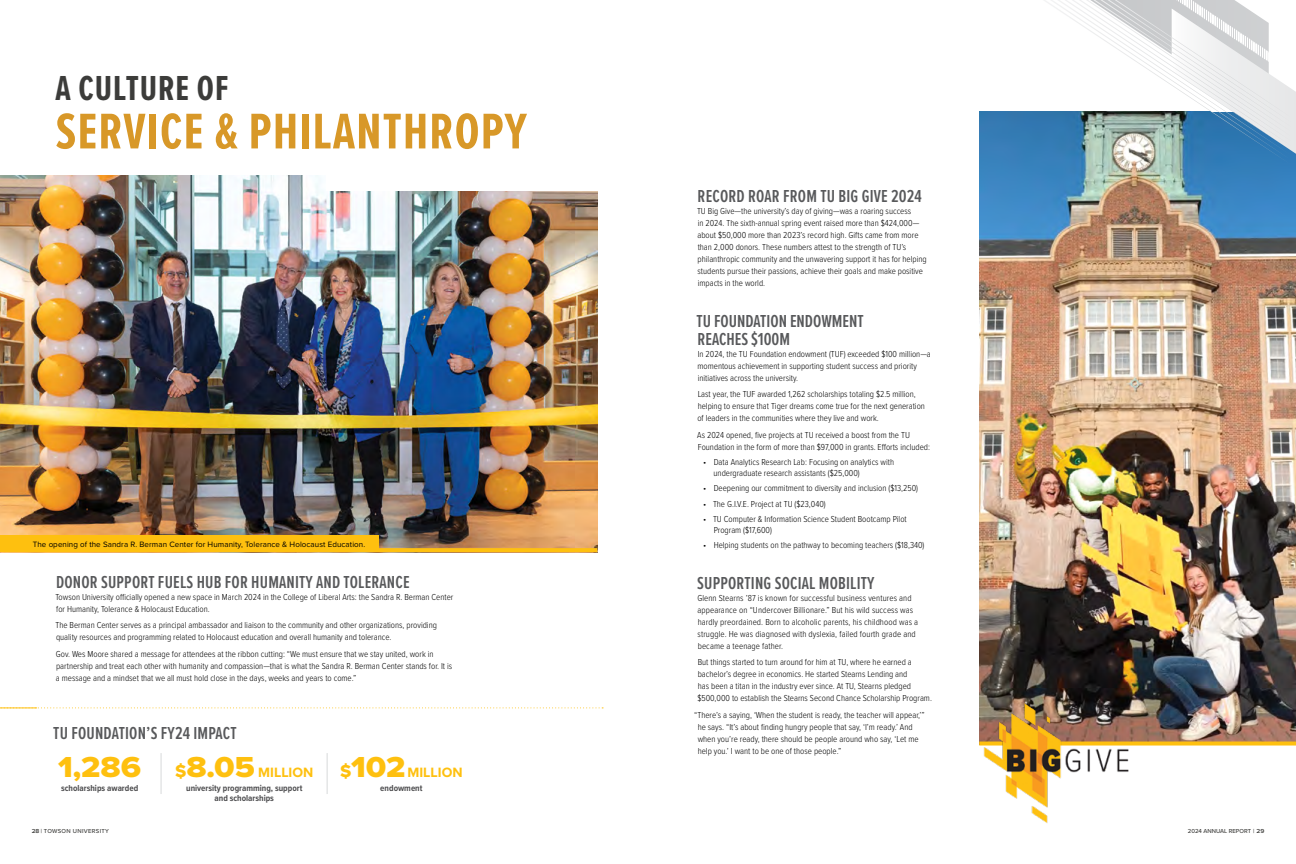
<style>
.page{position:relative;width:1296px;height:864px;background:#fff}
.page>*{position:absolute;margin:0;border:0;box-sizing:border-box;transform-origin:0 0}
.t1{font:700 52px "Proxima Nova Ex Cn";letter-spacing:.025em;color:#d89828}
.t2{font:700 36px "Proxima Nova Ex Cn";letter-spacing:.025em;color:#3c3c3a}
.t3{font:30px "Proxima Nova Wide Extrabld";color:#fec00f}
.t4{font:600 18px/18px "Proxima Nova Ex Cn";letter-spacing:.01em;color:#58595b}
.t5{font:700 14px "Proxima Nova";color:#fec00f}
.t6{font:300 9px/12px "Proxima Nova Cond";color:#000}
.t7{font:700 9px/10px "Proxima Nova Cond";color:#4d4d4f;text-align:center}
.t8{font:8px "Proxima Nova";letter-spacing:.01em;color:#000}
.t9{font:500 6px "Proxima Nova";letter-spacing:.05em;color:#3c3c3a}
.t10{font:500 6px "Proxima Nova";color:#3c3c3a}
.s1{font-family:"Proxima Nova Extrabld";font-weight:400;font-size:18px}
.s2{font-family:"Proxima Nova Wide Extrabld";font-weight:400;font-size:30px}
.s3{font-family:"Proxima Nova Wide";font-weight:600}
</style>
<div class="page">
<img style="left:0;top:175px;width:597px;height:373px">
<hr style="left:0;top:548px;width:597px;height:4px;background:#fec00f">
<img style="left:979px;top:112px;width:317px;height:630px">
<svg style="left:1156px;top:742px;width:140px;height:4px"></svg>
<img style="left:979px;top:696px;width:177px;height:127px">
<div style="left:0;top:535px;width:379px;height:17px;background:#fec00f"></div>
<hr style="left:161px;top:753px;width:1px;height:41px;background:#d7d9da">
<hr style="left:327px;top:753px;width:1px;height:41px;background:#d7d9da">
<svg style="left:37px;top:707px;width:566px;height:1px"></svg>
<hr style="left:0;top:707px;width:37px;height:1px;background:#fec00f">
<div style="left:326px;top:167px;width:277px;height:24px;background:#fff"></div>
<svg style="left:998px;top:89px;width:298px;height:105px;background:#6496b5"></svg>
<svg style="left:994px;top:0;width:298px;height:165px"></svg>
<h2 class="t2" style="left:56px;top:62px;width:174px">A CULTURE OF</h2>
<h2 class="t1" style="left:56px;top:93px;width:473px">SERVICE &amp; PHILANTHROPY</h2>
<p class="t8" style="left:33px;top:538px;width:334px">The opening of the Sandra R. Berman Center for Humanity, Tolerance &amp; Holocaust Education.</p>
<h3 class="t4" style="left:56px;top:573px;width:355px">DONOR SUPPORT FUELS HUB FOR HUMANITY AND TOLERANCE</h3>
<p class="t6" style="left:55px;top:591px;width:399px">Towson University officially opened a new space in March 2024 in the College of Liberal Arts: the Sandra R. Berman Center for Humanity, Tolerance &amp; Holocaust Education.</p>
<p class="t6" style="left:55px;top:619px;width:383px">The Berman Center serves as a principal ambassador and liaison to the community and other organizations, providing quality resources and programming related to Holocaust education and overall humanity and tolerance.</p>
<p class="t6" style="left:56px;top:648px;width:398px">Gov. Wes Moore shared a message for attendees at the ribbon cutting: “We must ensure that we stay united, work in partnership and treat each other with humanity and compassion—that is what the Sandra R. Berman Center stands for. It is a message and a mindset that we all must hold close in the days, weeks and years to come.”</p>
<h3 class="t4" style="left:53px;top:723px;width:185px">TU FOUNDATION’S FY24 IMPACT</h3>
<p class="t3" style="left:58px;top:744px;width:84px">1,286</p>
<p class="t7" style="left:61px;top:783px;width:79px">scholarships awarded</p>
<p class="t5" style="left:175px;top:762px;width:140px"><span class="s1">$</span><span class="s2">8.05</span> MILLION</p>
<p class="t7" style="left:186px;top:783px;width:118px">university programming, support and scholarships</p>
<p class="t5" style="left:340px;top:762px;width:124px"><span class="s1">$</span><span class="s2">102</span>MILLION</p>
<p class="t7" style="left:380px;top:783px;width:44px">endowment</p>
<h3 class="t4" style="left:698px;top:187px;width:226px">RECORD ROAR FROM TU BIG GIVE 2024</h3>
<p class="t6" style="left:697px;top:205px;width:231px">TU Big Give—the university’s day of giving—was a roaring success<br>in 2024. The sixth-annual spring event raised more than $424,000— about $50,000 more than 2023’s record high. Gifts came from more than 2,000 donors. These numbers attest to the strength of TU’s philanthropic community and the unwavering support it has for helping students pursue their passions, achieve their goals and make positive impacts in the world.</p>
<h3 class="t4" style="left:696px;top:312px;width:169px">TU FOUNDATION ENDOWMENT<br>REACHES $100M</h3>
<p class="t6" style="left:698px;top:348px;width:235px">In 2024, the TU Foundation endowment (TUF) exceeded $100 million—a momentous achievement in supporting student success and priority initiatives across the university.</p>
<p class="t6" style="left:697px;top:388px;width:229px">Last year, the TUF awarded 1,262 scholarships totaling $2.5 million, helping to ensure that Tiger dreams come true for the next generation of leaders in the communities where they live and work.</p>
<p class="t6" style="left:697px;top:429px;width:234px">As 2024 opened, five projects at TU received a boost from the TU<br>Foundation in the form of more than $97,000 in grants. Efforts included:</p>
<p class="t6" style="left:714px;top:456px;width:182px;line-height:10.8px;text-indent:-11px">• Data Analytics Research Lab: Focusing on analytics with undergraduate research assistants ($25,000)</p>
<p class="t6" style="left:703px;top:482px;width:217px">• Deepening our commitment to diversity and inclusion ($13,250)</p>
<p class="t6" style="left:703px;top:497px;width:124px">• The G.I.V.E. Project at TU ($23,040)</p>
<p class="t6" style="left:714px;top:513px;width:195px;line-height:10.8px;text-indent:-11px">• TU Computer &amp; Information Science Student Bootcamp Pilot<br>Program ($17,600)</p>
<p class="t6" style="left:703px;top:539px;width:223px">• Helping students on the pathway to becoming teachers ($18,340)</p>
<h3 class="t4" style="left:697px;top:573px;width:179px">SUPPORTING SOCIAL MOBILITY</h3>
<p class="t6" style="left:697px;top:591px;width:222px">Glenn Stearns ’87 is known for successful business ventures and appearance on “Undercover Billionare.” But his wild success was hardly preordained. Born to alcoholic parents, his childhood was a struggle. He was diagnosed with dyslexia, failed fourth grade and became a teenage father.</p>
<p class="t6" style="left:697px;top:656px;width:236px">But things started to turn around for him at TU, where he earned a bachelor’s degree in economics. He started Stearns Lending and<br>has been a titan in the industry ever since. At TU, Stearns pledged $500,000 to establish the Stearns Second Chance Scholarship Program.</p>
<p class="t6" style="left:698px;top:708px;width:229px;text-indent:-3px">“There’s a saying, ‘When the student is ready, the teacher will appear,’” he says. “It’s about finding hungry people that say, ‘I’m ready.’ And when you’re ready, there should be people around who say, ‘Let me help you.’ I want to be one of those people.”</p>
<p class="t9" style="left:32px;top:826px;width:79px"><span class="s3">28</span> | TOWSON UNIVERSITY</p>
<p class="t10" style="left:1188px;top:826px;width:78px">2024 ANNUAL REPORT | <span class="s3">29</span></p>
</div>
